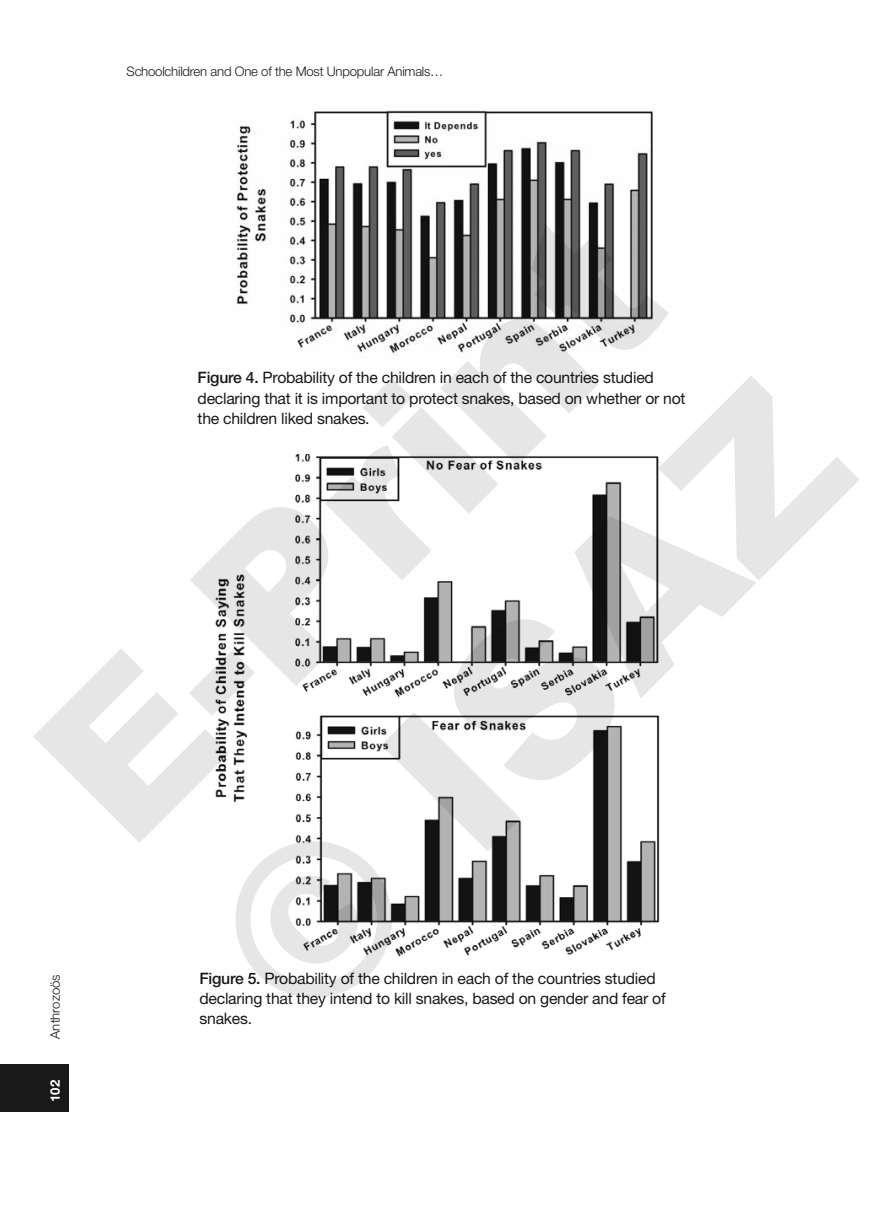
<style>
.page{position:relative;width:874px;height:1211px;background:#fff}
.page>*{position:absolute;margin:0;border:0;box-sizing:border-box;transform-origin:0 0}
.t1{font:900 210px/252px "Arial";color:rgb(0 0 0/.1)}
.t2{font:15.75px/20.1px "Helvetica Neue";letter-spacing:-.015em;color:#191919}
.t3{font:13.12px "Helvetica Neue Light TT";letter-spacing:-.015em;color:#191919}
.t4{font:13.12px "Helvetica Neue Bold TT";color:#fff}
.s1{font-weight:500}
</style>
<div class="page">
<div style="left:0;top:1063px;width:68px;height:48px;background:#191919"></div>
<img style="left:236px;top:110px;width:417px;height:244px">
<img style="left:215px;top:454px;width:445px;height:503px">
<p class="t3" style="left:126px;top:66px;width:318px">Schoolchildren and One of the Most Unpopular Animals…</p>
<h1 class="t1" style="left:-18px;top:707px;width:788px;rotate:-45deg">E-Print © ISAZ</h1>
<p class="t2" style="left:197px;top:369px;width:489px"><span class="s1">Figure 4.</span> Probability of the children in each of the countries studied declaring that it is important to protect snakes, based on whether or not the children liked snakes.</p>
<p class="t2" style="left:199px;top:969px;width:467px"><span class="s1">Figure 5.</span> Probability of the children in each of the countries studied declaring that they intend to kill snakes, based on gender and fear of snakes.</p>
<p class="t3" style="left:51px;top:1038px;width:66px;rotate:-90deg">Anthrozoös</p>
<p class="t4" style="left:48px;top:1101px;width:23px;rotate:-90deg">102</p>
</div>
